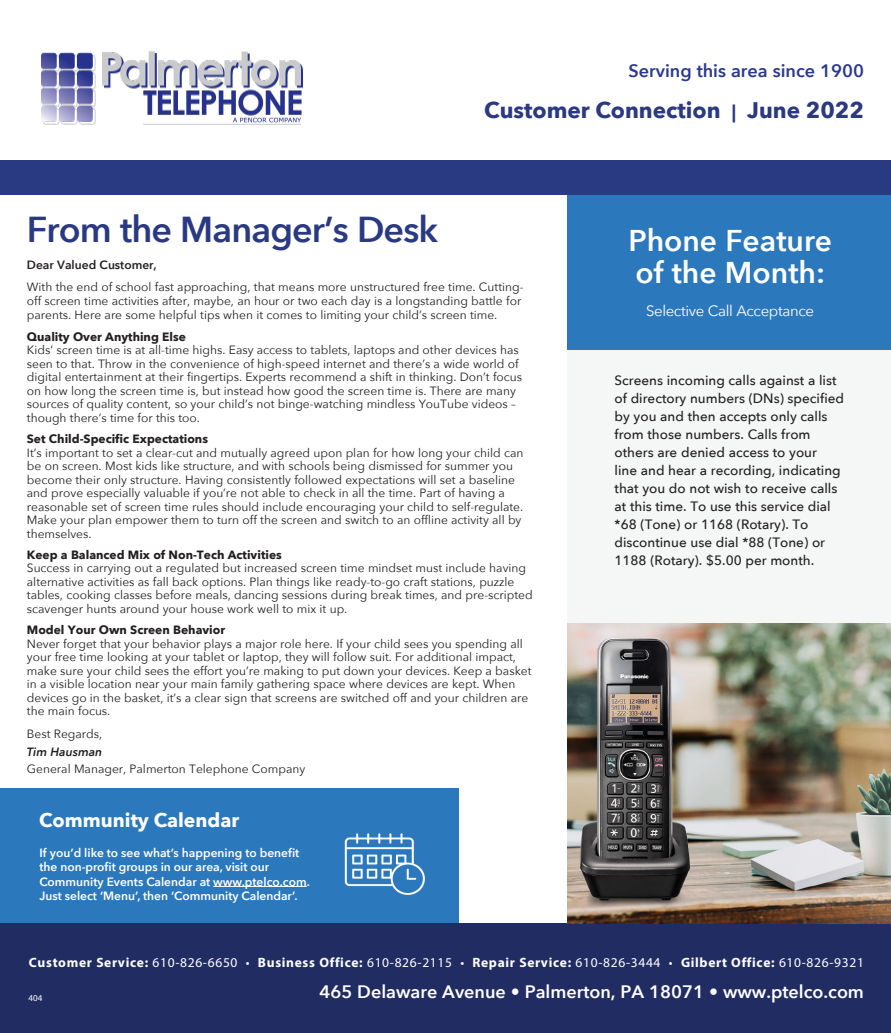
<style>
.page{position:relative;width:891px;height:1033px;background:#fff}
.page>*{position:absolute;margin:0;border:0;box-sizing:border-box;transform-origin:0 0}
.t1{font:600 36px "Avenir Next";letter-spacing:-.025em;color:#2a3a82}
.t2{font:600 30px "Avenir Next";color:#fff}
.t3{font:700 22.5px "Avenir Next";color:#2a3981}
.t4{font:700 19.5px "Avenir Next";color:#fff}
.t5{font:600 18px "Avenir Next";color:#fff}
.t6{font:600 18px "Avenir Next";color:#2b398e}
.t7{font:15px "Avenir Next";letter-spacing:-.025em;color:#fff}
.t8{font:500 13.5px/18px "Avenir Next";color:#231f20}
.t9{font:700 13.5px "Myriad Pro";letter-spacing:.05em;color:#fff}
.t10{font:12px/13.5px "Avenir Next";color:#231f20}
.t11{font:600 12px/14.4px "Avenir Next";color:#fff}
.t12{font:600 12px "Avenir Next";color:#231f20}
.t13{font:italic 600 12px "Avenir Next";color:#231f20}
.t14{font:9px "Myriad Pro";color:#fff}
.s1{font-size:18px}
.s2{font-weight:700}
.s3{font-weight:400}
</style>
<div class="page">
<div style="left:0;top:788px;width:459px;height:135px;background:#2c78bd"></div>
<div style="left:0;top:923px;width:891px;height:110px;background:#212d62"></div>
<img style="left:41px;top:51px;width:262px;height:74px">
<div style="left:568px;top:329px;width:323px;height:392px;background:#f5f7f7"></div>
<div style="left:568px;top:194px;width:323px;height:155px;background:#2c78bd"></div>
<hr style="left:213px;top:886px;width:94px;height:1px;background:#fff">
<img style="left:344px;top:833px;width:81px;height:62px">
<div style="left:0;top:160px;width:891px;height:34px;background:#2a3a82"></div>
<img style="left:568px;top:624px;width:323px;height:299px">
<p class="t6" style="left:629px;top:55px;width:237px">Serving this area since 1900</p>
<p class="t3" style="left:484px;top:91px;width:381px">Customer Connection <span class="s1">|</span> June 2022</p>
<p class="t1" style="left:27px;top:198px;width:413px">From the Manager’s Desk</p>
<p class="t12" style="left:27px;top:255px;width:131px">Dear Valued Customer,</p>
<p class="t10" style="left:27px;top:279px;width:498px;line-height:14.4px">With the end of school fast approaching, that means more unstructured free time. Cutting&shy;off screen time activities after, maybe, an hour or two each day is a longstanding battle for parents. Here are some helpful tips when it comes to limiting your child’s screen time.</p>
<p class="t10" style="left:27px;top:329px;width:497px"><span class="s2">Quality Over Anything Else<br></span>Kids’ screen time is at all-time highs. Easy access to tablets, laptops and other devices has seen to that. Throw in the convenience of high-speed internet and there’s a wide world of digital entertainment at their fingertips. Experts recommend a shift in thinking. Don’t focus on how long the screen time is, but instead how good the screen time is. There are many sources of quality content, so your child’s not binge-watching mindless YouTube videos – though there’s time for this too.</p>
<p class="t10" style="left:27px;top:431px;width:498px"><span class="s2">Set Child-Specific Expectations<br></span>It’s important to set a clear-cut and mutually agreed upon plan for how long your child can be on screen. Most kids like structure, and with schools being dismissed for summer you become their only structure. Having consistently followed expectations will set a baseline and prove especially valuable if you’re not able to check in all the time. Part of having a reasonable set of screen time rules should include encouraging your child to self-regulate.<br>Make your plan empower them to turn off the screen and switch to an offline activity all by themselves.</p>
<p class="t10" style="left:27px;top:547px;width:507px"><span class="s2">Keep a Balanced Mix of Non-Tech Activities<br></span>Success in carrying out a regulated but increased screen time mindset must include having alternative activities as fall back options. Plan things like ready-to-go craft stations, puzzle tables, cooking classes before meals, dancing sessions during break times, and pre-scripted scavenger hunts around your house work well to mix it up.</p>
<p class="t10" style="left:27px;top:623px;width:506px"><span class="s2">Model Your Own Screen Behavior<br></span>Never forget that your behavior plays a major role here. If your child sees you spending all your free time looking at your tablet or laptop, they will follow suit. For additional impact, make sure your child sees the effort you’re making to put down your devices. Keep a basket in a visible location near your main family gathering space where devices are kept. When devices go in the basket, it’s a clear sign that screens are switched off and your children are the main focus.</p>
<p class="t10" style="left:27px;top:726px;width:77px">Best Regards,</p>
<p class="t13" style="left:27px;top:742px;width:77px">Tim Hausman</p>
<p class="t10" style="left:27px;top:761px;width:280px">General Manager, Palmerton Telephone Company</p>
<p class="t4" style="left:39px;top:803px;width:201px">Community Calendar</p>
<p class="t11" style="left:39px;top:845px;width:272px">If you’d like to see what’s happening to benefit the non-profit groups in our area, visit our Community Events Calendar at www.ptelco.com.<br>Just select ‘Menu’, then ‘Community Calendar’.</p>
<p class="t2" style="left:628px;top:214px;width:205px">Phone Feature</p>
<p class="t2" style="left:636px;top:247px;width:191px">of the Month:</p>
<p class="t7" style="left:646px;top:298px;width:170px">Selective Call Acceptance</p>
<p class="t8" style="left:615px;top:370px;width:231px">Screens incoming calls against a list of directory numbers (DNs) specified by you and then accepts only calls from those numbers. Calls from others are denied access to your<br>line and hear a recording, indicating that you do not wish to receive calls at this time. To use this service dial *68 (Tone) or 1168 (Rotary). To discontinue use dial *88 (Tone) or 1188 (Rotary). $5.00 per month.</p>
<p class="t9" style="left:29px;top:954px;width:837px">Customer Service: <span class="s3">610-826-6650 •</span> Business Office: <span class="s3">610-826-2115 •</span> Repair Service: <span class="s3">610-826-3444 •</span> Gilbert Office: <span class="s3">610-826-9321</span></p>
<p class="t14" style="left:28px;top:992px;width:15px">404</p>
<p class="t5" style="left:319px;top:976px;width:546px">465 Delaware Avenue • Palmerton, PA 18071 • www.ptelco.com</p>
</div>
